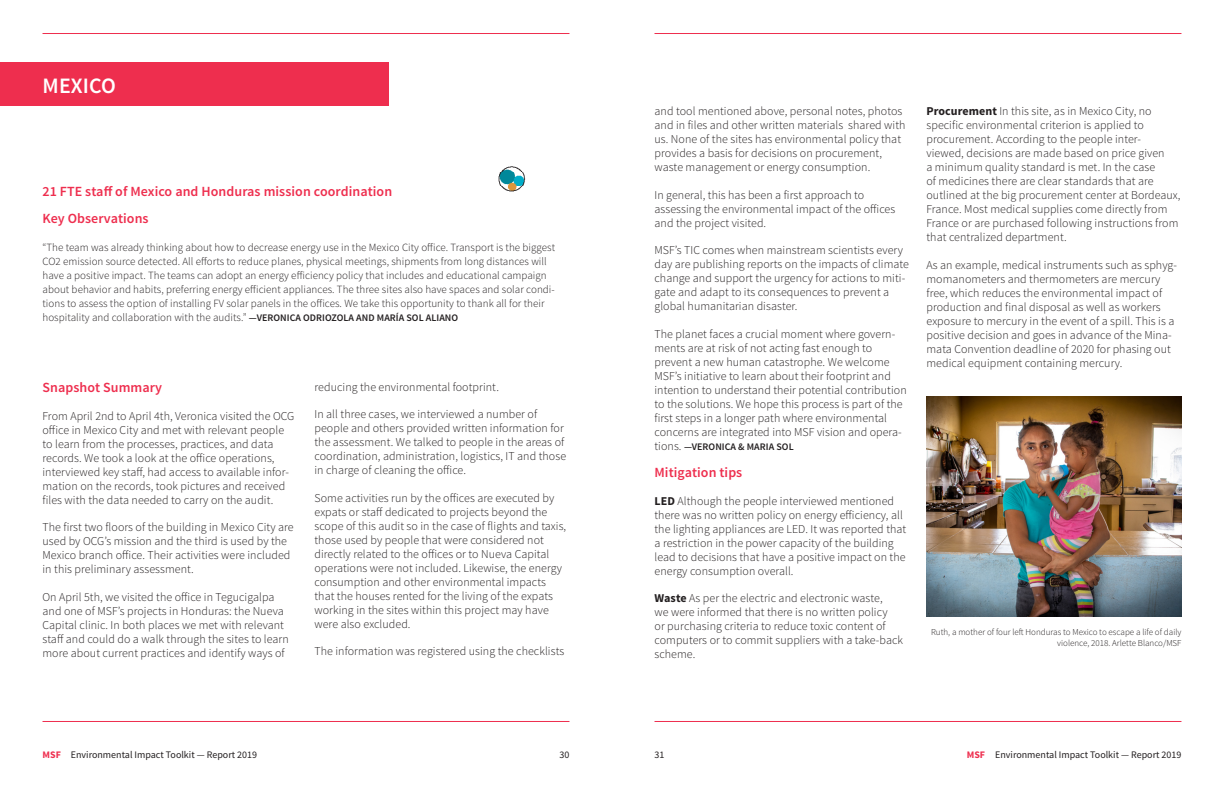
<style>
.page{position:relative;width:1224px;height:792px;background:#fff}
.page>*{position:absolute;margin:0;border:0;box-sizing:border-box;transform-origin:0 0}
.Headling{font:600 22px "Source Sans Pro";letter-spacing:.005em;color:#fff}
.Body{font:600 14px "Source Sans Pro";letter-spacing:.005em;color:#ee2e4e}
.Body-2{font:300 12px/14px "Source Sans Pro";letter-spacing:.005em;color:#231f20}
.Body-3{font:300 11px/14px "Source Sans Pro";letter-spacing:.005em;color:#231f20}
.t1{font:10px "Source Sans Pro";color:#231f20}
.Body-4{font:600 10px "Source Sans Pro";letter-spacing:.005em;color:#231f20}
.t2{font:300 9px/10.8px "Source Sans Pro";color:#231f20;text-align:right}
.s1{font-weight:600;font-size:10px}
.s2{font-weight:300;font-size:12px}
.s3{font-weight:700}
.s4{font-weight:700;color:#ee2e4e}
</style>
<div class="page">
<div style="left:0;top:63px;width:388px;height:43px;background:#ee2e4e"></div>
<img style="left:498px;top:166px;width:28px;height:26px">
<img style="left:927px;top:396px;width:254px;height:221px">
<hr style="left:43px;top:721px;width:526px;height:1px;background:#ee2e4e">
<hr style="left:655px;top:721px;width:526px;height:1px;background:#ee2e4e">
<hr style="left:43px;top:33px;width:526px;height:1px;background:#ee2e4e">
<hr style="left:655px;top:33px;width:526px;height:1px;background:#ee2e4e">
<p class="Headling" style="left:43px;top:71px;width:75px">MEXICO</p>
<p class="Body" style="left:43px;top:182px;width:351px">21 FTE staff of Mexico and Honduras mission coordination</p>
<p class="Body" style="left:43px;top:210px;width:108px">Key Observations</p>
<p class="Body-3" style="left:43px;top:240px;width:514px">“The team was already thinking about how to decrease energy use in the Mexico City office. Transport is the biggest CO2 emission source detected. All efforts to reduce planes, physical meetings, shipments from long distances will have a positive impact. The teams can adopt an energy efficiency policy that includes and educational campaign about behavior and habits, preferring energy efficient appliances. The three sites also have spaces and solar condi&shy;tions to assess the option of installing FV solar panels in the offices. We take this opportunity to thank all for their hospitality and collaboration with the audits.” <span class="s1">—VERONICA ODRIOZOLA AND MARÍA SOL ALIANO</span></p>
<p class="Body" style="left:43px;top:379px;width:121px">Snapshot Summary</p>
<p class="Body-2" style="left:43px;top:409px;width:253px">From April 2nd to April 4th, Veronica visited the OCG office in Mexico City and met with relevant people to learn from the processes, practices, and data records. We took a look at the office operations, interviewed key staff, had access to available infor&shy;mation on the records, took pictures and received files with the data needed to carry on the audit.</p>
<p class="Body-2" style="left:43px;top:520px;width:253px">The first two floors of the building in Mexico City are used by OCG’s mission and the third is used by the Mexico branch office. Their activities were included in this preliminary assessment.</p>
<p class="Body-2" style="left:43px;top:590px;width:248px">On April 5th, we visited the office in Tegucigalpa and one of MSF’s projects in Honduras: the Nueva Capital clinic. In both places we met with relevant staff and could do a walk through the sites to learn more about current practices and identify ways of</p>
<p class="Body-2" style="left:314px;top:380px;width:186px">reducing the environmental footprint.</p>
<p class="Body-2" style="left:314px;top:407px;width:253px">In all three cases, we interviewed a number of people and others provided written information for the assessment. We talked to people in the areas of coordination, administration, logistics, IT and those in charge of cleaning the office.</p>
<p class="Body-2" style="left:314px;top:491px;width:253px">Some activities run by the offices are executed by expats or staff dedicated to projects beyond the scope of this audit so in the case of flights and taxis, those used by people that were considered not directly related to the offices or to Nueva Capital operations were not included. Likewise, the energy consumption and other environmental impacts that the houses rented for the living of the expats working in the sites within this project may have were also excluded.</p>
<p class="Body-2" style="left:314px;top:644px;width:251px">The information was registered using the checklists</p>
<p class="Body-2" style="left:655px;top:104px;width:253px">and tool mentioned above, personal notes, photos and in files and other written materials shared with us. None of the sites has environmental policy that provides a basis for decisions on procurement, waste management or energy consumption.</p>
<p class="Body-2" style="left:655px;top:188px;width:242px">In general, this has been a first approach to assessing the environmental impact of the offices and the project visited.</p>
<p class="Body-2" style="left:655px;top:243px;width:256px">MSF’s TIC comes when mainstream scientists every day are publishing reports on the impacts of climate change and support the urgency for actions to miti&shy;gate and adapt to its consequences to prevent a global humanitarian disaster.</p>
<p class="Body-2" style="left:655px;top:327px;width:254px">The planet faces a crucial moment where govern&shy;ments are at risk of not acting fast enough to prevent a new human catastrophe. We welcome MSF’s initiative to learn about their footprint and intention to understand their potential contribution to the solutions. We hope this process is part of the first steps in a longer path where environmental concerns are integrated into MSF vision and opera-</p>
<p class="Body-4" style="left:655px;top:440px;width:141px"><span class="s2">tions.</span> —VERONICA &amp; MARIA SOL</p>
<p class="Body" style="left:655px;top:464px;width:89px">Mitigation tips</p>
<p class="Body-2" style="left:655px;top:494px;width:253px"><span class="s3">LED</span> Although the people interviewed mentioned there was no written policy on energy efficiency, all the lighting appliances are LED. It was reported that a restriction in the power capacity of the building lead to decisions that have a positive impact on the energy consumption overall.</p>
<p class="Body-2" style="left:655px;top:591px;width:250px"><span class="s3">Waste</span> As per the electric and electronic waste,<br>we were informed that there is no written policy<br>or purchasing criteria to reduce toxic content of computers or to commit suppliers with a take-back scheme.</p>
<p class="Body-2" style="left:927px;top:104px;width:256px"><span class="s3">Procurement</span> In this site, as in Mexico City, no specific environmental criterion is applied to procurement. According to the people inter&shy;viewed, decisions are made based on price given<br>a minimum quality standard is met. In the case<br>of medicines there are clear standards that are outlined at the big procurement center at Bordeaux, France. Most medical supplies come directly from France or are purchased following instructions from that centralized department.</p>
<p class="Body-2" style="left:927px;top:258px;width:252px">As an example, medical instruments such as sphyg&shy;momanometers and thermometers are mercury free, which reduces the environmental impact of production and final disposal as well as workers exposure to mercury in the event of a spill. This is a positive decision and goes in advance of the Mina&shy;mata Convention deadline of 2020 for phasing out medical equipment containing mercury.</p>
<p class="t2" style="left:931px;top:627px;width:252px">Ruth, a mother of four left Honduras to Mexico to escape a life of daily violence, 2018. Arlette Blanco/MSF</p>
<p class="t1" style="left:43px;top:748px;width:216px"><span class="s4">MSF</span> Environmental Impact Toolkit — Report 2019</p>
<p class="t1" style="left:560px;top:748px;width:11px">30</p>
<p class="t1" style="left:655px;top:748px;width:11px">31</p>
<p class="t1" style="left:967px;top:748px;width:216px"><span class="s4">MSF</span> Environmental Impact Toolkit — Report 2019</p>
</div>
